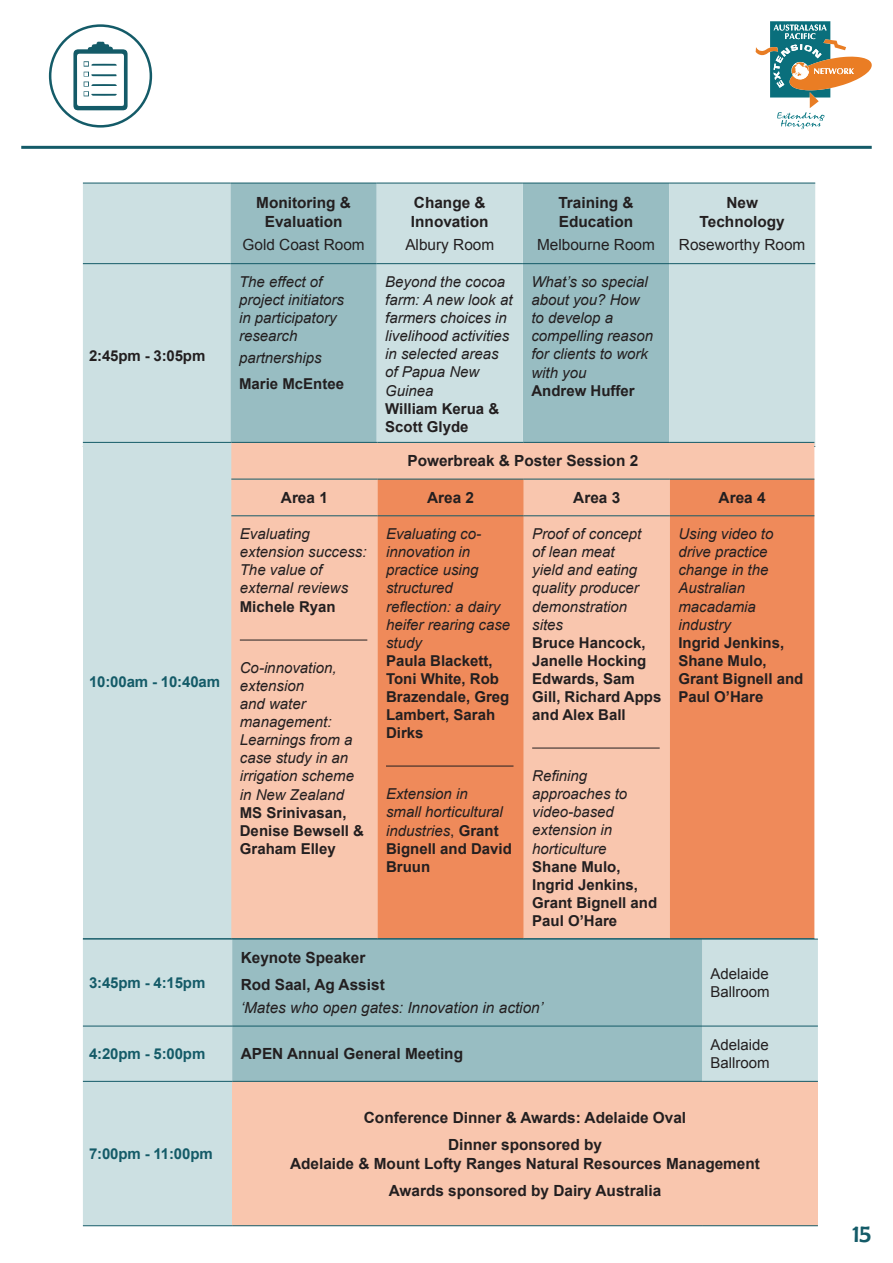
<style>
.page{position:relative;width:893px;height:1263px;background:#fff}
.page>*{position:absolute;margin:0;border:0;box-sizing:border-box;transform-origin:0 0}
.t1{font:25.5px "Berlin Sans FB";color:#145b68}
.t2{font:700 15.3px/18.5px "Arial";color:#231f20;text-align:center}
.t3{font:15.3px "Arial";color:#231f20}
.t4{font:italic 15.3px "Arial";color:#231f20}
.t5{font:italic 15px/18.1px "Arial";color:#231f20}
.t6{font:700 15px/18px "Arial";color:#231f20}
.t7{font:700 15px "Arial";letter-spacing:-.01em;color:#145b68}
.t8{font:15px/18px "Arial";color:#231f20}
.s1{font-style:normal;font-size:15.3px}
.s2{font-weight:700;font-style:normal}
</style>
<div class="page">
<svg style="left:756px;top:21px;width:116px;height:108px"></svg>
<hr style="left:21px;top:146px;width:851px;height:3px;background:#145b68">
<div style="left:83px;top:184px;width:148px;height:258px;background:#cce0e2"></div>
<div style="left:231px;top:184px;width:146px;height:258px;background:#98bdc2"></div>
<svg style="left:377px;top:184px;width:438px;height:262px;background:#bad4d7"></svg>
<hr style="left:377px;top:183px;width:146px;height:1px;background:#145b68">
<hr style="left:669px;top:183px;width:146px;height:1px;background:#145b68">
<hr style="left:83px;top:183px;width:148px;height:1px;background:#145b68">
<hr style="left:83px;top:263px;width:148px;height:1px;background:#145b68">
<hr style="left:377px;top:263px;width:146px;height:1px;background:#145b68">
<hr style="left:231px;top:183px;width:146px;height:1px;background:#145b68">
<hr style="left:231px;top:263px;width:146px;height:1px;background:#145b68">
<hr style="left:523px;top:183px;width:146px;height:1px;background:#145b68">
<hr style="left:523px;top:263px;width:146px;height:1px;background:#145b68">
<hr style="left:669px;top:263px;width:146px;height:1px;background:#145b68">
<hr style="left:669px;top:446px;width:146px;height:1px;background:#145b68">
<div style="left:83px;top:442px;width:148px;height:497px;background:#cce0e2"></div>
<div style="left:231px;top:443px;width:583px;height:495px;background:#f9c6ae"></div>
<svg style="left:377px;top:480px;width:437px;height:458px;background:#f29e76"></svg>
<hr style="left:231px;top:442px;width:146px;height:1px;background:#145b68">
<hr style="left:377px;top:442px;width:147px;height:1px;background:#145b68">
<hr style="left:524px;top:442px;width:146px;height:1px;background:#145b68">
<hr style="left:670px;top:442px;width:144px;height:1px;background:#145b68">
<hr style="left:83px;top:442px;width:148px;height:1px;background:#145b68">
<hr style="left:231px;top:479px;width:146px;height:1px;background:#145b68">
<hr style="left:231px;top:515px;width:146px;height:1px;background:#145b68">
<hr style="left:231px;top:938px;width:146px;height:1px;background:#145b68">
<hr style="left:377px;top:938px;width:147px;height:1px;background:#145b68">
<hr style="left:670px;top:938px;width:144px;height:1px;background:#145b68">
<hr style="left:524px;top:479px;width:146px;height:1px;background:#145b68">
<hr style="left:524px;top:515px;width:146px;height:1px;background:#145b68">
<hr style="left:524px;top:938px;width:146px;height:1px;background:#145b68">
<hr style="left:377px;top:515px;width:147px;height:1px;background:#145b68">
<hr style="left:377px;top:479px;width:147px;height:1px;background:#145b68">
<hr style="left:670px;top:479px;width:144px;height:1px;background:#145b68">
<hr style="left:670px;top:515px;width:144px;height:1px;background:#145b68">
<hr style="left:83px;top:938px;width:148px;height:1px;background:#145b68">
<hr style="left:240px;top:640px;width:127px;height:1px;background:#231f20">
<hr style="left:386px;top:766px;width:127px;height:1px;background:#231f20">
<hr style="left:532px;top:748px;width:128px;height:1px;background:#231f20">
<div style="left:83px;top:940px;width:735px;height:285px;background:#cce0e2"></div>
<div style="left:232px;top:940px;width:470px;height:141px;background:#98bdc2"></div>
<div style="left:232px;top:1081px;width:586px;height:145px;background:#f9c6ae"></div>
<hr style="left:232px;top:939px;width:470px;height:1px;background:#145b68">
<hr style="left:702px;top:939px;width:116px;height:1px;background:#145b68">
<hr style="left:83px;top:939px;width:149px;height:1px;background:#145b68">
<hr style="left:83px;top:1026px;width:149px;height:1px;background:#145b68">
<hr style="left:702px;top:1026px;width:116px;height:1px;background:#145b68">
<hr style="left:83px;top:1081px;width:149px;height:1px;background:#145b68">
<hr style="left:83px;top:1225px;width:149px;height:1px;background:#145b68">
<hr style="left:232px;top:1026px;width:470px;height:1px;background:#145b68">
<hr style="left:232px;top:1081px;width:470px;height:1px;background:#145b68">
<hr style="left:702px;top:1081px;width:116px;height:1px;background:#145b68">
<hr style="left:232px;top:1225px;width:470px;height:1px;background:#145b68">
<hr style="left:702px;top:1225px;width:116px;height:1px;background:#145b68">
<div style="left:49px;top:24px;width:103px;height:104px;border:3px solid #145b68;border-radius:50%"></div>
<svg style="left:73px;top:41px;width:55px;height:69px"></svg>
<p class="t6" style="left:89px;top:347px;width:118px">2:45pm - 3:05pm</p>
<p class="t7" style="left:89px;top:672px;width:132px">10:00am - 10:40am</p>
<p class="t7" style="left:89px;top:973px;width:118px">3:45pm - 4:15pm</p>
<p class="t2" style="left:256px;top:194px;width:96px">Monitoring &amp;<br>Evaluation</p>
<p class="t3" style="left:243px;top:234px;width:124px">Gold Coast Room</p>
<p class="t5" style="left:239px;top:273px;width:107px">The effect of project initiators in participatory research</p>
<p class="t5" style="left:239px;top:349px;width:84px">partnerships</p>
<p class="t6" style="left:239px;top:376px;width:107px">Marie McEntee</p>
<p class="t2" style="left:411px;top:194px;width:79px;text-align:left">Change &amp;<br>Innovation</p>
<p class="t3" style="left:405px;top:234px;width:90px">Albury Room</p>
<p class="t5" style="left:385px;top:273px;width:129px">Beyond the cocoa farm: A new look at farmers choices in livelihood activities in selected areas of Papua New<br>Guinea</p>
<p class="t6" style="left:385px;top:400px;width:116px">William Kerua &amp;<br>Scott Glyde</p>
<p class="t2" style="left:558px;top:194px;width:77px;text-align:left">Training &amp;<br>Education</p>
<p class="t3" style="left:537px;top:234px;width:119px">Melbourne Room</p>
<p class="t5" style="left:531px;top:273px;width:123px">What’s so special about you? How to develop a compelling reason for clients to work with you</p>
<p class="t6" style="left:531px;top:382px;width:105px">Andrew Huffer</p>
<p class="t2" style="left:407px;top:452px;width:232px">Powerbreak &amp; Poster Session 2</p>
<p class="t2" style="left:700px;top:194px;width:87px">New<br>Technology</p>
<p class="t3" style="left:679px;top:234px;width:128px">Roseworthy Room</p>
<p class="t2" style="left:281px;top:489px;width:49px">Area 1</p>
<p class="t2" style="left:427px;top:489px;width:49px">Area 2</p>
<p class="t2" style="left:573px;top:489px;width:49px">Area 3</p>
<p class="t2" style="left:719px;top:489px;width:49px">Area 4</p>
<p class="t5" style="left:240px;top:525px;width:128px">Evaluating extension success:<br>The value of external reviews</p>
<p class="t6" style="left:240px;top:598px;width:97px">Michele Ryan</p>
<p class="t5" style="left:532px;top:525px;width:111px">Proof of concept of lean meat yield and eating quality producer demonstration sites</p>
<p class="t6" style="left:532px;top:634px;width:131px">Bruce Hancock,<br>Janelle Hocking<br>Edwards, Sam<br>Gill, Richard Apps and Alex Ball</p>
<p class="t5" style="left:386px;top:525px;width:126px">Evaluating co&shy;innovation in practice using structured reflection: a dairy heifer rearing case study</p>
<p class="t6" style="left:386px;top:652px;width:125px">Paula Blackett,<br>Toni White, Rob<br>Brazendale, Greg<br>Lambert, Sarah<br>Dirks</p>
<p class="t5" style="left:678px;top:525px;width:97px">Using video to drive practice change in the<br>Australian macadamia industry</p>
<p class="t6" style="left:678px;top:634px;width:127px">Ingrid Jenkins,<br>Shane Mulo,<br>Grant Bignell and<br>Paul O’Hare</p>
<p class="t5" style="left:240px;top:659px;width:116px">Co-innovation, extension<br>and water management:<br>Learnings from a case study in an irrigation scheme in New Zealand</p>
<p class="t6" style="left:240px;top:804px;width:126px">MS Srinivasan,<br>Denise Bewsell &amp;<br>Graham Elley</p>
<p class="t5" style="left:532px;top:767px;width:97px">Refining approaches to video-based extension in horticulture</p>
<p class="t6" style="left:532px;top:858px;width:127px">Shane Mulo,<br>Ingrid Jenkins,<br>Grant Bignell and<br>Paul O’Hare</p>
<p class="t5" style="left:386px;top:785px;width:127px">Extension in<br>small horticultural industries<span class="s1">,</span> <span class="s2">Grant<br>Bignell and David<br>Bruun</span></p>
<p class="t2" style="left:241px;top:945px;width:146px;line-height:27px;text-align:left">Keynote Speaker<br>Rod Saal, Ag Assist</p>
<p class="t4" style="left:241px;top:998px;width:304px">‘Mates who open gates: Innovation in action’</p>
<p class="t8" style="left:711px;top:965px;width:61px">Adelaide<br>Ballroom</p>
<p class="t7" style="left:89px;top:1044px;width:118px">4:20pm - 5:00pm</p>
<p class="t2" style="left:241px;top:1045px;width:224px">APEN Annual General Meeting</p>
<p class="t8" style="left:711px;top:1036px;width:61px">Adelaide<br>Ballroom</p>
<p class="t7" style="left:89px;top:1144px;width:125px">7:00pm - 11:00pm</p>
<p class="t2" style="left:364px;top:1105px;width:324px;line-height:27px">Conference Dinner &amp; Awards: Adelaide Oval<br>Dinner sponsored by</p>
<p class="t2" style="left:290px;top:1150px;width:471px;line-height:27px">Adelaide &amp; Mount Lofty Ranges Natural Resources Management<br>Awards sponsored by Dairy Australia</p>
<h1 class="t1" style="left:852px;top:1219px;width:21px">15</h1>
</div>
